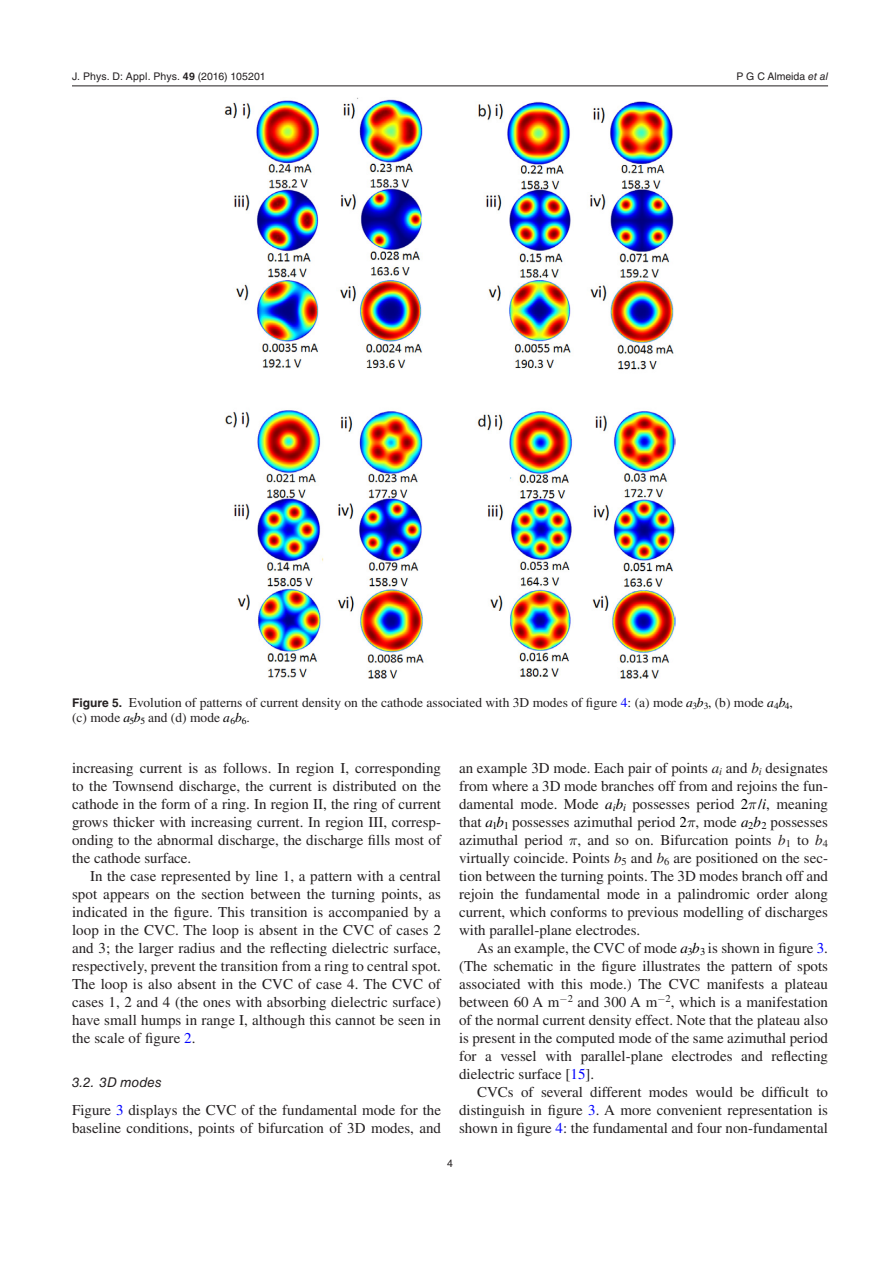
<style>
.page{position:relative;width:893px;height:1263px;background:#fff}
.page>*{position:absolute;margin:0;border:0;box-sizing:border-box;transform-origin:0 0}
.t1{font:15px/18px "Times LT Std";color:#231f20;text-align:justify}
.t2{font:13.5px/15px "Times LT Std";color:#231f20}
.t3{font:italic 13.5px "Helvetica LT Std";color:#231f20}
.t4{font:10.5px "Helvetica LT Std";letter-spacing:.005em;color:#231f20}
.s1{font-family:"Helvetica";font-weight:700}
.s2{font-family:"Helvetica"}
.s3{font-style:italic}
.s4{font-family:"Helvetica LT Std";font-weight:700;font-size:12px}
.s5{color:#00f}
.s6{font-style:italic;color:#000}
.s7{color:#000}
</style>
<div class="page">
<hr style="left:72px;top:86px;width:756px;height:1px;background:#231f20">
<img style="left:224px;top:97px;width:452px;height:582px">
<p class="t4" style="left:72px;top:70px;width:195px">J. Phys. D: Appl. Phys. <span class="s1">49</span> (<span class="s2">2016</span>) 105201</p>
<p class="t4" style="left:736px;top:70px;width:93px">P G C Almeida <span class="s3">et al</span></p>
<p class="t2" style="left:72px;top:695px;width:722px"><span class="s4">Figure 5.</span> Evolution of patterns of current density on the cathode associated with 3D modes of figure <span class="s5">4</span>: (a) mode <span class="s6">a b</span><sub>3</sub> <sub>3</sub>, (b) mode <span class="s6">a b</span><sub>4</sub> <sub>4</sub>, (c) mode <span class="s6">a b</span><sub>5</sub> <sub>5</sub> and (d) mode <span class="s6">a b</span><sub>6</sub> <sub>6</sub>.</p>
<p class="t1" style="left:72px;top:759px;width:371px">increasing current is as follows. In region I, corresponding to the Townsend discharge, the current is distributed on the cathode in the form of a ring. In region II, the ring of current grows thicker with increasing current. In region III, corresp&shy;onding to the abnormal discharge, the discharge fills most of the cathode surface.</p>
<p class="t1" style="left:72px;top:867px;width:370px;text-indent:18px">In the case represented by line 1, a pattern with a central spot appears on the section between the turning points, as indicated in the figure. This transition is accompanied by a loop in the CVC. The loop is absent in the CVC of cases 2 and 3; the larger radius and the reflecting dielectric surface, respectively, prevent the transition from a ring to central spot.<br>The loop is also absent in the CVC of case 4. The CVC of cases 1, 2 and 4 (the ones with absorbing dielectric surface) have small humps in range I, although this cannot be seen in the scale of figure <span class="s5">2</span>.</p>
<p class="t3" style="left:72px;top:1074px;width:91px">3.2. 3D modes</p>
<p class="t1" style="left:72px;top:1101px;width:371px">Figure <span class="s5">3</span> displays the CVC of the fundamental mode for the baseline conditions, points of bifurcation of 3D modes, and</p>
<p class="t1" style="left:459px;top:759px;width:371px">an example 3D mode. Each pair of points <span class="s3">a</span><sub>i</sub> and <span class="s3">b</span><sub>i</sub> designates from where a 3D mode branches off from and rejoins the fun&shy;damental mode. Mode <span class="s6">a b</span><sub>i</sub> <sub>i</sub> possesses period <span class="s7">2 /</span><span class="s6">i</span>, meaning that <span class="s6">a b</span><sub>1</sub> <sub>1</sub> possesses azimuthal period <span class="s7">2</span> , mode <span class="s6">a b</span><sub>2</sub> <sub>2</sub> possesses azimuthal period , and so on. Bifurcation points <span class="s3">b</span><sub>1</sub> to <span class="s3">b</span><sub>4 </sub>virtually coincide. Points <span class="s3">b</span><sub>5</sub> and <span class="s3">b</span><sub>6</sub> are positioned on the sec&shy;tion between the turning points. The 3D modes branch off and rejoin the fundamental mode in a palindromic order along current, which conforms to previous modelling of discharges with parallel-plane electrodes.</p>
<p class="t1" style="left:459px;top:939px;width:371px;text-indent:18px">As an example, the CVC of mode <span class="s6">a b</span><sub>3</sub> <sub>3</sub> is shown in figure <span class="s5">3</span>. (The schematic in the figure illustrates the pattern of spots associated with this mode.) The CVC manifests a plateau between 60 A m−<sup>2</sup> and 300 A m−<sup>2</sup>, which is a manifestation of the normal current density effect. Note that the plateau also is present in the computed mode of the same azimuthal period for a vessel with parallel-plane electrodes and reflecting dielectric surface [<span class="s5">15</span>].</p>
<p class="t1" style="left:459px;top:1083px;width:370px;text-indent:18px">CVCs of several different modes would be difficult to distinguish in figure <span class="s5">3</span>. A more convenient representation is shown in figure <span class="s5">4</span>: the fundamental and four non-fundamental</p>
<p class="t4" style="left:447px;top:1157px;width:7px">4</p>
</div>
